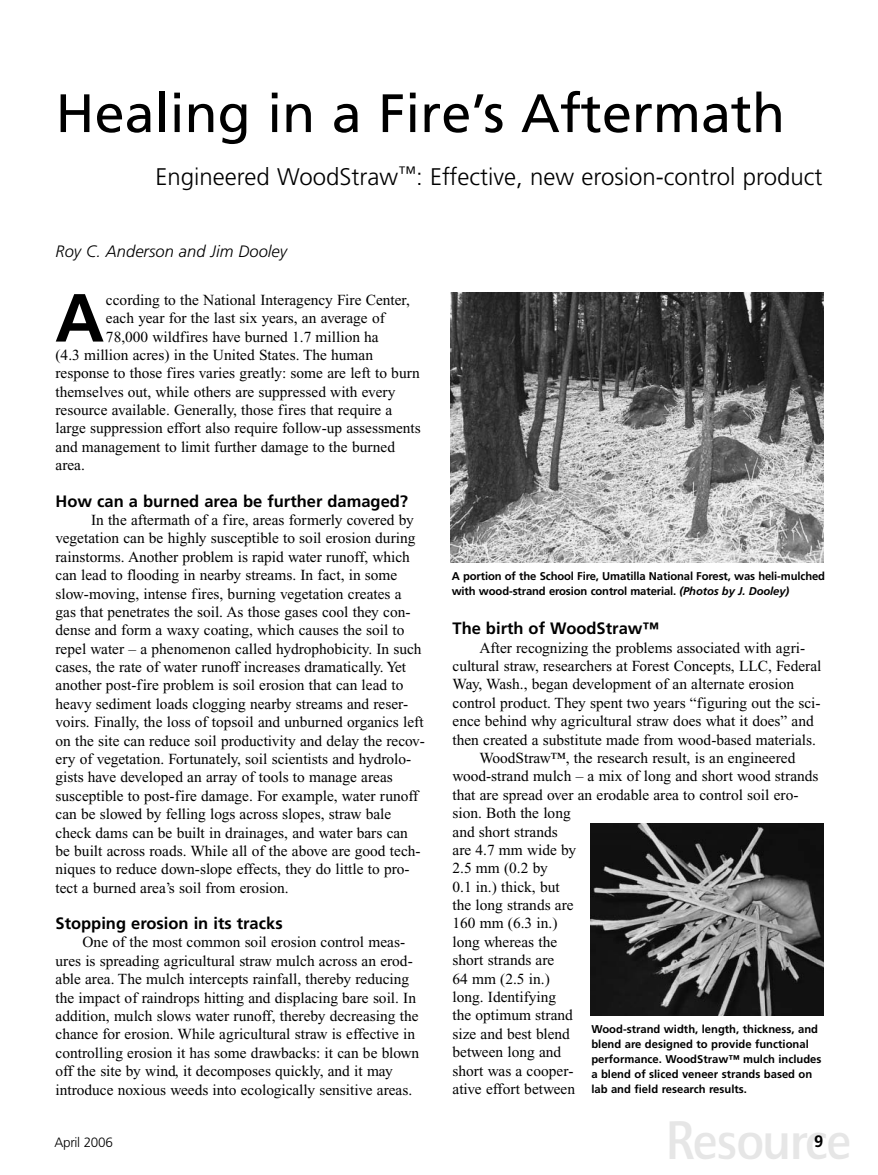
<style>
.page{position:relative;width:878px;height:1175px;background:#fff}
.page>*{position:absolute;margin:0;border:0;box-sizing:border-box;transform-origin:0 0}
.t1{font:700 67.95px "Frutiger";color:#000}
.t2{font:54px "Frutiger";color:#000}
.t3{font:500 52.5px "AI Quanta";letter-spacing:-.025em;color:#e6e6e6;scale:.92 1}
.t4{font:300 24px "Frutiger";color:#000}
.t5{font:700 16.5px "Frutiger";color:#000}
.t6{font:italic 300 16.5px "Frutiger";color:#000}
.t7{font:15.3px/18.3px "Times New Roman";color:#000}
.t8{font:300 13.5px "Frutiger";letter-spacing:-.02em;color:#000}
.t9{font:700 11.25px/15px "Frutiger";color:#000}
.s1{font-style:italic}
</style>
<div class="page">
<img style="left:450px;top:292px;width:374px;height:271px">
<img style="left:590px;top:823px;width:234px;height:192px">
<h2 class="t2" style="left:56px;top:92px;width:731px">Healing in a Fire’s Aftermath</h2>
<h3 class="t4" style="left:156px;top:166px;width:668px">Engineered WoodStraw<sup>™</sup>: Effective, new erosion-control product</h3>
<p class="t6" style="left:56px;top:244px;width:233px">Roy C. Anderson and Jim Dooley</p>
<h1 class="t1" style="left:55px;top:290px;width:51px">A</h1>
<p class="t7" style="left:106px;top:292px;width:305px">ccording to the National Interagency Fire Center,</p>
<p class="t7" style="left:106px;top:310px;width:280px">each year for the last six years, an average of</p>
<p class="t7" style="left:106px;top:329px;width:274px">78,000 wildfires have burned 1.7 million ha</p>
<p class="t7" style="left:55px;top:347px;width:319px">(4.3 million acres) in the United States. The human</p>
<p class="t7" style="left:55px;top:365px;width:366px">response to those fires varies greatly: some are left to burn</p>
<p class="t7" style="left:55px;top:384px;width:341px">themselves out, while others are suppressed with every</p>
<p class="t7" style="left:55px;top:402px;width:338px">resource available. Generally, those fires that require a</p>
<p class="t7" style="left:55px;top:420px;width:367px">large suppression effort also require follow-up assessments</p>
<p class="t7" style="left:55px;top:439px;width:341px">and management to limit further damage to the burned</p>
<p class="t7" style="left:55px;top:457px;width:31px">area.</p>
<p class="t5" style="left:56px;top:494px;width:354px">How can a burned area be further damaged?</p>
<p class="t7" style="left:55px;top:512px;width:371px;text-indent:35px">In the aftermath of a fire, areas formerly covered by vegetation can be highly susceptible to soil erosion during rainstorms. Another problem is rapid water runoff, which can lead to flooding in nearby streams. In fact, in some slow-moving, intense fires, burning vegetation creates a gas that penetrates the soil. As those gases cool they con&shy;dense and form a waxy coating, which causes the soil to repel water – a phenomenon called hydrophobicity. In such cases, the rate of water runoff increases dramatically. Yet another post-fire problem is soil erosion that can lead to heavy sediment loads clogging nearby streams and reser&shy;voirs. Finally, the loss of topsoil and unburned organics left on the site can reduce soil productivity and delay the recov&shy;ery of vegetation. Fortunately, soil scientists and hydrolo&shy;gists have developed an array of tools to manage areas susceptible to post-fire damage. For example, water runoff can be slowed by felling logs across slopes, straw bale check dams can be built in drainages, and water bars can be built across roads. While all of the above are good tech&shy;niques to reduce down-slope effects, they do little to pro&shy;tect a burned area’s soil from erosion.</p>
<p class="t5" style="left:56px;top:916px;width:229px">Stopping erosion in its tracks</p>
<p class="t7" style="left:55px;top:934px;width:365px;text-indent:27px">One of the most common soil erosion control meas&shy;ures is spreading agricultural straw mulch across an erod&shy;able area. The mulch intercepts rainfall, thereby reducing the impact of raindrops hitting and displacing bare soil. In addition, mulch slows water runoff, thereby decreasing the chance for erosion. While agricultural straw is effective in controlling erosion it has some drawbacks: it can be blown off the site by wind, it decomposes quickly, and it may introduce noxious weeds into ecologically sensitive areas.</p>
<p class="t9" style="left:452px;top:569px;width:375px">A portion of the School Fire, Umatilla National Forest, was heli-mulched with wood-strand erosion control material. <span class="s1">(Photos by J. Dooley)</span></p>
<p class="t5" style="left:452px;top:622px;width:208px">The birth of WoodStraw™</p>
<p class="t7" style="left:479px;top:640px;width:327px">After recognizing the problems associated with agri-</p>
<p class="t7" style="left:452px;top:658px;width:370px">cultural straw, researchers at Forest Concepts, LLC, Federal</p>
<p class="t7" style="left:452px;top:676px;width:343px">Way, Wash., began development of an alternate erosion</p>
<p class="t7" style="left:452px;top:695px;width:369px">control product. They spent two years “figuring out the sci-</p>
<p class="t7" style="left:452px;top:713px;width:363px">ence behind why agricultural straw does what it does” and</p>
<p class="t7" style="left:452px;top:731px;width:365px">then created a substitute made from wood-based materials.</p>
<p class="t7" style="left:479px;top:750px;width:317px">WoodStraw™, the research result, is an engineered</p>
<p class="t7" style="left:452px;top:768px;width:367px">wood-strand mulch – a mix of long and short wood strands</p>
<p class="t7" style="left:452px;top:787px;width:347px">that are spread over an erodable area to control soil ero-</p>
<p class="t7" style="left:452px;top:805px;width:120px">sion. Both the long</p>
<p class="t7" style="left:452px;top:823px;width:107px">and short strands</p>
<p class="t7" style="left:452px;top:842px;width:125px">are 4.7 mm wide by</p>
<p class="t7" style="left:452px;top:860px;width:97px">2.5 mm (0.2 by</p>
<p class="t7" style="left:452px;top:878px;width:109px">0.1 in.) thick, but</p>
<p class="t7" style="left:452px;top:897px;width:123px">the long strands are</p>
<p class="t7" style="left:452px;top:915px;width:106px">160 mm (6.3 in.)</p>
<p class="t7" style="left:452px;top:934px;width:106px">long whereas the</p>
<p class="t7" style="left:452px;top:952px;width:103px">short strands are</p>
<p class="t7" style="left:452px;top:970px;width:99px">64 mm (2.5 in.)</p>
<p class="t7" style="left:452px;top:989px;width:105px">long. Identifying</p>
<p class="t7" style="left:452px;top:1007px;width:122px">the optimum strand</p>
<p class="t7" style="left:452px;top:1025px;width:119px">size and best blend</p>
<p class="t7" style="left:452px;top:1044px;width:110px">between long and</p>
<p class="t7" style="left:452px;top:1062px;width:123px">short was a cooper-</p>
<p class="t7" style="left:452px;top:1081px;width:124px">ative effort between</p>
<h3 class="t3" style="left:665px;top:1118px;width:204px">Resource</h3>
<p class="t9" style="left:591px;top:1022px;width:232px">Wood-strand width, length, thickness, and blend are designed to provide functional performance. WoodStraw™ mulch includes a blend of sliced veneer strands based on lab and field research results.</p>
<p class="t8" style="left:54px;top:1137px;width:60px">April 2006</p>
<p class="t5" style="left:814px;top:1134px;width:11px">9</p>
</div>
